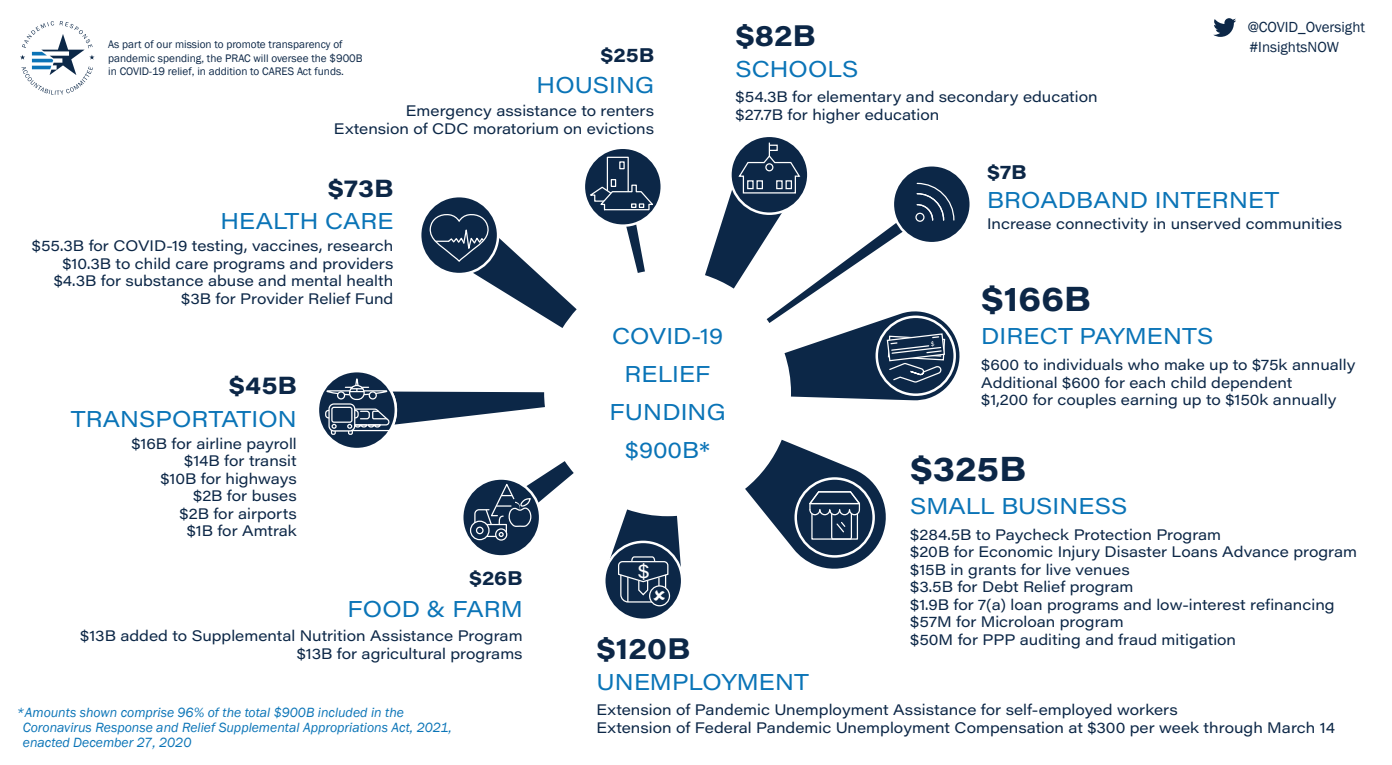
<style>
.page{position:relative;width:1392px;height:765px;background:#fff}
.page>*{position:absolute;margin:0;border:0;box-sizing:border-box;transform-origin:0 0}
.t1{font:700 34.25px "Acumin Pro Wide";color:#0c2747}
.t2{font:700 29.38px "Acumin Pro Wide";color:#0c2747}
.t3{font:700 24.5px "Acumin Pro Wide";letter-spacing:.005em;color:#0c2747}
.t4{font:22.5px/38px "Acumin Pro Wide";letter-spacing:.005em;color:#0a74b7;text-align:center}
.t5{font:700 19.62px "Acumin Pro Wide";color:#0c2747}
.t6{font:19.62px "Acumin Pro Wide";color:#fff}
.t7{font:15px/17.5px "Acumin Pro Wide";color:#0c2747;text-align:right}
.t8{font:15px/20.6px "Franklin Gothic";color:#0c2747}
.t9{font:italic 13.75px/15px "Franklin Gothic";color:#0a74b7}
.t10{font:11.25px/13.8px "Franklin Gothic";color:#0c2747}
</style>
<div class="page">
<svg style="left:462px;top:479px;width:78px;height:77px"></svg>
<svg style="left:470px;top:521px;width:19px;height:19px"></svg>
<div style="left:470px;top:521px;width:20px;height:19px;border:1px solid #fff;border-radius:50%"></div>
<svg style="left:496px;top:529px;width:11px;height:11px"></svg>
<div style="left:495px;top:528px;width:12px;height:13px;border:1px solid #fff;border-radius:50%"></div>
<svg style="left:474px;top:461px;width:100px;height:76px"></svg>
<svg style="left:745px;top:440px;width:141px;height:129px"></svg>
<svg style="left:318px;top:371px;width:78px;height:78px"></svg>
<div style="left:317px;top:370px;width:80px;height:80px;border:2px solid #fff;border-radius:50%"></div>
<hr style="left:333px;top:430px;width:57px;height:1px;background:#fff">
<div style="left:325px;top:410px;width:34px;height:9px;border:1px solid #fff;border-radius:3px"></div>
<div style="left:331px;top:427px;width:5px;height:8px;border:1px solid #fff"></div>
<div style="left:348px;top:427px;width:5px;height:8px;border:1px solid #fff"></div>
<div style="left:328px;top:403px;width:27px;height:29px;border:1px solid #fff;border-radius:5px"></div>
<svg style="left:326px;top:379px;width:219px;height:51px"></svg>
<svg style="left:420px;top:196px;width:78px;height:78px"></svg>
<svg style="left:429px;top:205px;width:148px;height:123px"></svg>
<svg style="left:893px;top:165px;width:78px;height:78px"></svg>
<svg style="left:705px;top:137px;width:260px;height:263px"></svg>
<div style="left:915px;top:213px;width:9px;height:9px;border:1px solid #fff;border-radius:50%"></div>
<svg style="left:584px;top:148px;width:78px;height:78px"></svg>
<div style="left:583px;top:147px;width:80px;height:80px;border:2px solid #fff;border-radius:50%"></div>
<svg style="left:586px;top:156px;width:69px;height:117px"></svg>
<svg style="left:1213px;top:18px;width:23px;height:19px"></svg>
<svg style="left:20px;top:21px;width:75px;height:74px"></svg>
<svg style="left:605px;top:509px;width:76px;height:110px"></svg>
<p class="t10" style="left:108px;top:38px;width:256px">As part of our mission to promote transparency of pandemic spending, the PRAC will oversee the $900B in COVID-19 relief, in addition to CARES Act funds.</p>
<h3 class="t5" style="left:601px;top:41px;width:55px">$25B</h3>
<h3 class="t4" style="left:536px;top:65px;width:119px">HOUSING</h3>
<p class="t7" style="left:334px;top:101px;width:322px">Emergency assistance to renters<br>Extension of CDC moratorium on evictions</p>
<h2 class="t2" style="left:735px;top:14px;width:82px">$82B</h2>
<h3 class="t4" style="left:735px;top:49px;width:125px">SCHOOLS</h3>
<p class="t7" style="left:735px;top:87px;width:364px;text-align:left">$54.3B for elementary and secondary education $27.7B for higher education</p>
<p class="t8" style="left:1248px;top:17px;width:119px">@COVID_Oversight #InsightsNOW</p>
<h3 class="t3" style="left:328px;top:171px;width:67px">$73B</h3>
<h3 class="t4" style="left:220px;top:201px;width:174px">HEALTH CARE</h3>
<p class="t7" style="left:32px;top:237px;width:363px">$55.3B for COVID-19 testing, vaccines, research $10.3B to child care programs and providers $4.3B for substance abuse and mental health $3B for Provider Relief Fund</p>
<h3 class="t3" style="left:229px;top:368px;width:69px">$45B</h3>
<h3 class="t4" style="left:71px;top:398px;width:228px">TRANSPORTATION</h3>
<p class="t7" style="left:131px;top:434px;width:167px">$16B for airline payroll $14B for transit<br>$10B for highways $2B for buses<br>$2B for airports<br>$1B for Amtrak</p>
<h3 class="t5" style="left:469px;top:564px;width:55px">$26B</h3>
<h3 class="t4" style="left:347px;top:589px;width:177px">FOOD &amp; FARM</h3>
<p class="t7" style="left:80px;top:627px;width:444px">$13B added to Supplemental Nutrition Assistance Program $13B for agricultural programs</p>
<h3 class="t4" style="left:609px;top:316px;width:118px">COVID-19<br>RELIEF<br>FUNDING $900B*</h3>
<h3 class="t6" style="left:638px;top:557px;width:13px">$</h3>
<h2 class="t2" style="left:596px;top:627px;width:95px">$120B</h2>
<h3 class="t5" style="left:987px;top:158px;width:41px">$7B</h3>
<h3 class="t4" style="left:987px;top:180px;width:294px">BROADBAND INTERNET</h3>
<p class="t7" style="left:987px;top:214px;width:357px">Increase connectivity in unserved communities</p>
<h1 class="t1" style="left:981px;top:274px;width:111px">$166B</h1>
<h3 class="t4" style="left:981px;top:316px;width:233px">DIRECT PAYMENTS</h3>
<p class="t7" style="left:981px;top:355px;width:376px;text-align:left">$600 to individuals who make up to $75k annually<br>Additional $600 for each child dependent<br>$1,200 for couples earning up to $150k annually</p>
<h1 class="t1" style="left:910px;top:444px;width:117px">$325B</h1>
<h3 class="t4" style="left:910px;top:485px;width:219px">SMALL BUSINESS</h3>
<p class="t7" style="left:910px;top:525px;width:448px;text-align:left">$284.5B to Paycheck Protection Program<br>$20B for Economic Injury Disaster Loans Advance program $15B in grants for live venues<br>$3.5B for Debt Relief program<br>$1.9B for 7(a) loan programs and low-interest refinancing $57M for Microloan program<br>$50M for PPP auditing and fraud mitigation</p>
<p class="t9" style="left:23px;top:705px;width:431px;text-indent:-6px">*Amounts shown comprise 96% of the total $900B included in the<br>Coronavirus Response and Relief Supplemental Appropriations Act, 2021, enacted December 27, 2020</p>
<h3 class="t4" style="left:596px;top:662px;width:214px">UNEMPLOYMENT</h3>
<p class="t7" style="left:596px;top:700px;width:740px;text-align:left">Extension of Pandemic Unemployment Assistance for self-employed workers<br>Extension of Federal Pandemic Unemployment Compensation at $300 per week through March 14</p>
</div>
